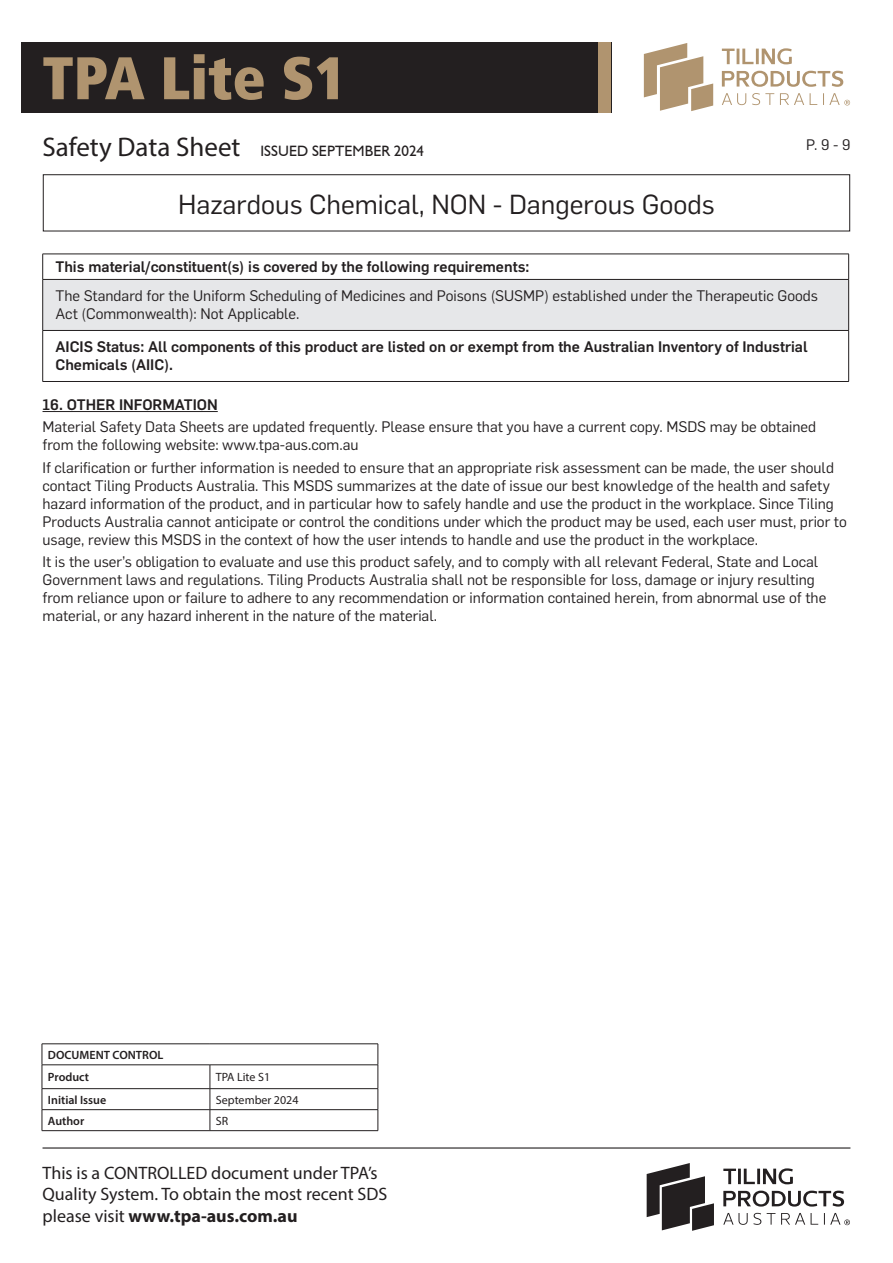
<style>
.page{position:relative;width:893px;height:1263px;background:#fff}
.page>*{position:absolute;margin:0;border:0;box-sizing:border-box;transform-origin:0 0}
.t1{font:900 condensed 60px "Frutiger LT";color:#b0946f}
.t2{font:27px "Flama";color:#231f20}
.t3{font:18px/21.6px "Myriad Pro";color:#231f20}
.t4{font:15px/18px "Flama";color:#231f20}
.t5{font:500 15px/18px "Flama";color:#231f20}
.t6{font:15px "Humanist 521 BT";color:#231f20}
.t7{font:600 12px "Myriad Pro";color:#231f20}
.t8{font:12px "Myriad Pro";color:#231f20}
.s1{font-family:"Myriad Pro";font-size:27px}
.s2{font-weight:700}
</style>
<div class="page">
<hr style="left:43px;top:1147px;width:807px;height:1px;background:#231f20">
<div style="left:43px;top:174px;width:807px;height:57px;border:1px solid #231f20"></div>
<div style="left:21px;top:43px;width:590px;height:70px;background:#231f20"></div>
<div style="left:598px;top:43px;width:13px;height:70px;background:#b0946f"></div>
<svg style="left:722px;top:71px;width:121px;height:16px"></svg>
<svg style="left:722px;top:48px;width:70px;height:16px"></svg>
<svg style="left:644px;top:43px;width:69px;height:68px"></svg>
<svg style="left:722px;top:93px;width:128px;height:12px"></svg>
<svg style="left:723px;top:1190px;width:121px;height:16px"></svg>
<svg style="left:723px;top:1168px;width:70px;height:16px"></svg>
<svg style="left:647px;top:1163px;width:67px;height:68px"></svg>
<svg style="left:723px;top:1213px;width:127px;height:12px"></svg>
<hr style="left:43px;top:411px;width:175px;height:1px;background:#231f20">
<svg style="left:43px;top:255px;width:805px;height:126px"></svg>
<div style="left:43px;top:279px;width:806px;height:51px;background:#e6e7e9"></div>
<hr style="left:43px;top:254px;width:806px;height:1px;background:#231f20">
<svg style="left:42px;top:254px;width:1px;height:25px"></svg>
<svg style="left:848px;top:254px;width:1px;height:25px"></svg>
<hr style="left:43px;top:279px;width:806px;height:1px;background:#231f20">
<hr style="left:42px;top:280px;width:1px;height:50px;background:#231f20">
<hr style="left:848px;top:280px;width:1px;height:50px;background:#231f20">
<hr style="left:43px;top:330px;width:806px;height:1px;background:#231f20">
<hr style="left:42px;top:331px;width:1px;height:50px;background:#231f20">
<hr style="left:848px;top:331px;width:1px;height:50px;background:#231f20">
<hr style="left:43px;top:381px;width:806px;height:1px;background:#231f20">
<hr style="left:42px;top:1043px;width:168px;height:1px;background:#231f20">
<hr style="left:210px;top:1043px;width:168px;height:1px;background:#231f20">
<hr style="left:42px;top:1064px;width:168px;height:1px;background:#231f20">
<hr style="left:210px;top:1064px;width:168px;height:1px;background:#231f20">
<hr style="left:42px;top:1088px;width:168px;height:1px;background:#231f20">
<hr style="left:210px;top:1088px;width:168px;height:1px;background:#231f20">
<hr style="left:42px;top:1109px;width:168px;height:1px;background:#231f20">
<svg style="left:42px;top:1044px;width:1px;height:86px"></svg>
<hr style="left:210px;top:1109px;width:168px;height:1px;background:#231f20">
<svg style="left:210px;top:1065px;width:1px;height:65px"></svg>
<svg style="left:378px;top:1044px;width:1px;height:86px"></svg>
<hr style="left:42px;top:1130px;width:168px;height:1px;background:#231f20">
<hr style="left:210px;top:1130px;width:168px;height:1px;background:#231f20">
<h1 class="t1" style="left:43px;top:42px;width:305px">TPA Lite S1</h1>
<p class="t6" style="left:43px;top:141px;width:383px"><span class="s1">Safety Data Sheet</span> ISSUED SEPTEMBER 2024</p>
<p class="t4" style="left:806px;top:134px;width:46px">P. 9 - 9</p>
<h2 class="t2" style="left:178px;top:185px;width:538px">Hazardous Chemical, NON - Dangerous Goods</h2>
<p class="t5" style="left:55px;top:256px;width:475px">This material/constituent(s) is covered by the following requirements:</p>
<p class="t4" style="left:55px;top:286px;width:764px">The Standard for the Uniform Scheduling of Medicines and Poisons (SUSMP) established under the Therapeutic Goods<br>Act (Commonwealth): Not Applicable.</p>
<p class="t5" style="left:55px;top:337px;width:754px">AICIS Status: All components of this product are listed on or exempt from the Australian Inventory of Industrial<br>Chemicals (AIIC).</p>
<p class="t5" style="left:43px;top:395px;width:177px">16. OTHER INFORMATION</p>
<p class="t4" style="left:43px;top:417px;width:775px">Material Safety Data Sheets are updated frequently. Please ensure that you have a current copy. MSDS may be obtained from the following website: www.tpa-aus.com.au</p>
<p class="t4" style="left:43px;top:457px;width:806px">If clarification or further information is needed to ensure that an appropriate risk assessment can be made, the user should contact Tiling Products Australia. This MSDS summarizes at the date of issue our best knowledge of the health and safety hazard information of the product, and in particular how to safely handle and use the product in the workplace. Since Tiling Products Australia cannot anticipate or control the conditions under which the product may be used, each user must, prior to usage, review this MSDS in the context of how the user intends to handle and use the product in the workplace.</p>
<p class="t4" style="left:43px;top:551px;width:785px">It is the user’s obligation to evaluate and use this product safely, and to comply with all relevant Federal, State and Local Government laws and regulations. Tiling Products Australia shall not be responsible for loss, damage or injury resulting from reliance upon or failure to adhere to any recommendation or information contained herein, from abnormal use of the material, or any hazard inherent in the nature of the material.</p>
<p class="t7" style="left:48px;top:1047px;width:117px">DOCUMENT CONTROL</p>
<p class="t7" style="left:48px;top:1069px;width:43px">Product</p>
<p class="t8" style="left:216px;top:1070px;width:56px">TPA Lite S1</p>
<p class="t7" style="left:48px;top:1092px;width:60px">Initial Issue</p>
<p class="t8" style="left:216px;top:1092px;width:84px">September 2024</p>
<p class="t7" style="left:48px;top:1113px;width:38px">Author</p>
<p class="t8" style="left:216px;top:1113px;width:14px">SR</p>
<p class="t3" style="left:43px;top:1161px;width:346px">This is a CONTROLLED document under TPA’s<br>Quality System. To obtain the most recent SDS please visit <span class="s2">www.tpa-aus.com.au</span></p>
</div>
